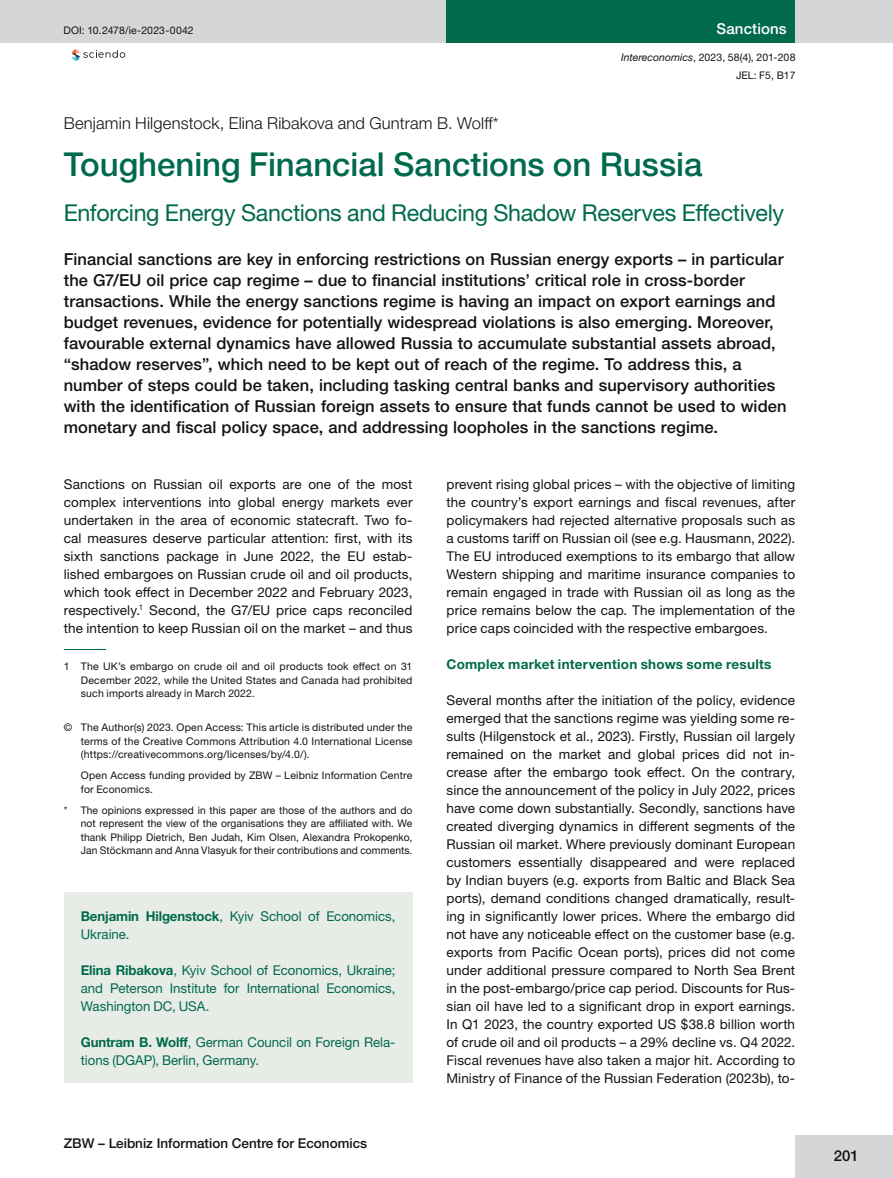
<style>
.page{position:relative;width:893px;height:1178px;background:#fff}
.page>*{position:absolute;margin:0;border:0;box-sizing:border-box;transform-origin:0 0}
.t1{font:500 33px "Helvetica Neue LTW1 G";color:#006a4d}
.t2{font:23.25px "Helvetica Neue LTW1 G";letter-spacing:-.015em;color:#006a4d}
.t3{font:500 16.5px/21px "Helvetica Neue LTW1 G";letter-spacing:.005em;color:#141314}
.t4{font:300 16.5px "Helvetica Neue LTW1 G";letter-spacing:.01em;color:#141314}
.t5{font:500 15px "Helvetica Neue LTW1 G";letter-spacing:.01em;color:#fff}
.t6{font:500 15px "Helvetica Neue LTW1 G";color:#141314}
.t7{font:13.5px/18px "Helvetica Neue LTW1 G";letter-spacing:.01em;color:#141314;text-align:justify}
.t8{font:13.5px/18px "Helvetica Neue LTW1 G";color:#006a4d}
.t9{font:700 13.5px "Helvetica Neue LTW1 G";letter-spacing:.015em;color:#006a4d}
.t10{font:500 13.5px "Helvetica Neue LTW1 G";color:#141314}
.t11{font:10.5px/13.5px "Helvetica Neue LTW1 G";letter-spacing:.015em;color:#141314;text-align:justify}
.s1{font-style:italic}
.s2{font-weight:700}
</style>
<div class="page">
<div style="left:0;top:0;width:893px;height:43px;background:#d5d6d7"></div>
<div style="left:446px;top:0;width:349px;height:43px;background:#006a4d"></div>
<div style="left:795px;top:1135px;width:98px;height:43px;background:#d5d6d7"></div>
<div style="left:64px;top:892px;width:348px;height:191px;background:#e7ece7"></div>
<svg style="left:72px;top:49px;width:53px;height:12px"></svg>
<hr style="left:64px;top:649px;width:42px;height:1px;background:#006a4d">
<p class="t11" style="left:63px;top:23px;width:132px">DOI: 10.2478/ie-2023-0042</p>
<p class="t5" style="left:716px;top:20px;width:72px">Sanctions</p>
<p class="t11" style="left:621px;top:49px;width:176px;line-height:18px;text-align:right"><span class="s1">Intereconomics</span>, 2023, 58(4), 201-208<br>JEL: F5, B17</p>
<p class="t4" style="left:64px;top:113px;width:436px">Benjamin Hilgenstock, Elina Ribakova and Guntram B. Wolff*</p>
<h1 class="t1" style="left:64px;top:144px;width:640px">Toughening Financial Sanctions on Russia</h1>
<h2 class="t2" style="left:64px;top:198px;width:722px">Enforcing Energy Sanctions and Reducing Shadow Reserves Effectively</h2>
<p class="t3" style="left:64px;top:249px;width:724px">Financial sanctions are key in enforcing restrictions on Russian energy exports – in particular the G7/EU oil price cap regime – due to financial institutions’ critical role in cross-border transactions. While the energy sanctions regime is having an impact on export earnings and budget revenues, evidence for potentially widespread violations is also emerging. Moreover, favourable external dynamics have allowed Russia to accumulate substantial assets abroad, “shadow reserves”, which need to be kept out of reach of the regime. To address this, a number of steps could be taken, including tasking central banks and supervisory authorities with the identification of Russian foreign assets to ensure that funds cannot be used to widen monetary and fiscal policy space, and addressing loopholes in the sanctions regime.</p>
<p class="t7" style="left:64px;top:475px;width:350px">Sanctions on Russian oil exports are one of the most complex interventions into global energy markets ever undertaken in the area of economic statecraft. Two fo&shy;cal measures deserve particular attention: first, with its sixth sanctions package in June 2022, the EU estab&shy;lished embargoes on Russian crude oil and oil products, which took effect in December 2022 and February 2023, respectively.<sup>1</sup> Second, the G7/EU price caps reconciled the intention to keep Russian oil on the market – and thus</p>
<p class="t11" style="left:81px;top:660px;width:333px;text-indent:-17px">1 The UK’s embargo on crude oil and oil products took effect on 31<br>December 2022, while the United States and Canada had prohibited such imports already in March 2022.</p>
<p class="t11" style="left:81px;top:721px;width:333px;text-indent:-17px">© The Author(s) 2023. Open Access: This article is distributed under the terms of the Creative Commons Attribution 4.0 International License (https://creativecommons.org/licenses/by/4.0/).</p>
<p class="t11" style="left:81px;top:769px;width:333px">Open Access funding provided by ZBW – Leibniz Information Centre for Economics.</p>
<p class="t11" style="left:81px;top:803px;width:333px;text-indent:-17px">* The opinions expressed in this paper are those of the authors and do not represent the view of the organisations they are affiliated with. We thank Philipp Dietrich, Ben Judah, Kim Olsen, Alexandra Prokopenko, Jan Stöckmann and Anna Vlasyuk for their contributions and comments.</p>
<p class="t8" style="left:81px;top:907px;width:316px"><span class="s2">Benjamin Hilgenstock</span>, Kyiv School of Economics,<br>Ukraine.</p>
<p class="t8" style="left:81px;top:961px;width:316px;text-align:justify"><span class="s2">Elina Ribakova</span>, Kyiv School of Economics, Ukraine; and Peterson Institute for International Economics, Washington DC, USA.</p>
<p class="t8" style="left:81px;top:1033px;width:316px"><span class="s2">Guntram B. Wolff</span>, German Council on Foreign Rela&shy;tions (DGAP), Berlin, Germany.</p>
<p class="t10" style="left:64px;top:1135px;width:305px">ZBW – Leibniz Information Centre for Economics</p>
<p class="t7" style="left:446px;top:475px;width:350px">prevent rising global prices – with the objective of limiting the country’s export earnings and fiscal revenues, after policymakers had rejected alternative proposals such as a customs tariff on Russian oil (see e.g. Hausmann, 2022).<br>The EU introduced exemptions to its embargo that allow Western shipping and maritime insurance companies to remain engaged in trade with Russian oil as long as the price remains below the cap. The implementation of the price caps coincided with the respective embargoes.</p>
<p class="t9" style="left:446px;top:655px;width:326px">Complex market intervention shows some results</p>
<p class="t7" style="left:446px;top:691px;width:350px">Several months after the initiation of the policy, evidence emerged that the sanctions regime was yielding some re&shy;sults (Hilgenstock et al., 2023). Firstly, Russian oil largely remained on the market and global prices did not in&shy;crease after the embargo took effect. On the contrary, since the announcement of the policy in July 2022, prices have come down substantially. Secondly, sanctions have created diverging dynamics in different segments of the Russian oil market. Where previously dominant European customers essentially disappeared and were replaced by Indian buyers (e.g. exports from Baltic and Black Sea ports), demand conditions changed dramatically, result&shy;ing in significantly lower prices. Where the embargo did not have any noticeable effect on the customer base (e.g. exports from Pacific Ocean ports), prices did not come under additional pressure compared to North Sea Brent in the post-embargo/price cap period. Discounts for Rus&shy;sian oil have led to a significant drop in export earnings.<br>In Q1 2023, the country exported US $38.8 billion worth of crude oil and oil products – a 29% decline vs. Q4 2022.<br>Fiscal revenues have also taken a major hit. According to Ministry of Finance of the Russian Federation (2023b), to-</p>
<p class="t6" style="left:834px;top:1147px;width:27px">201</p>
</div>
